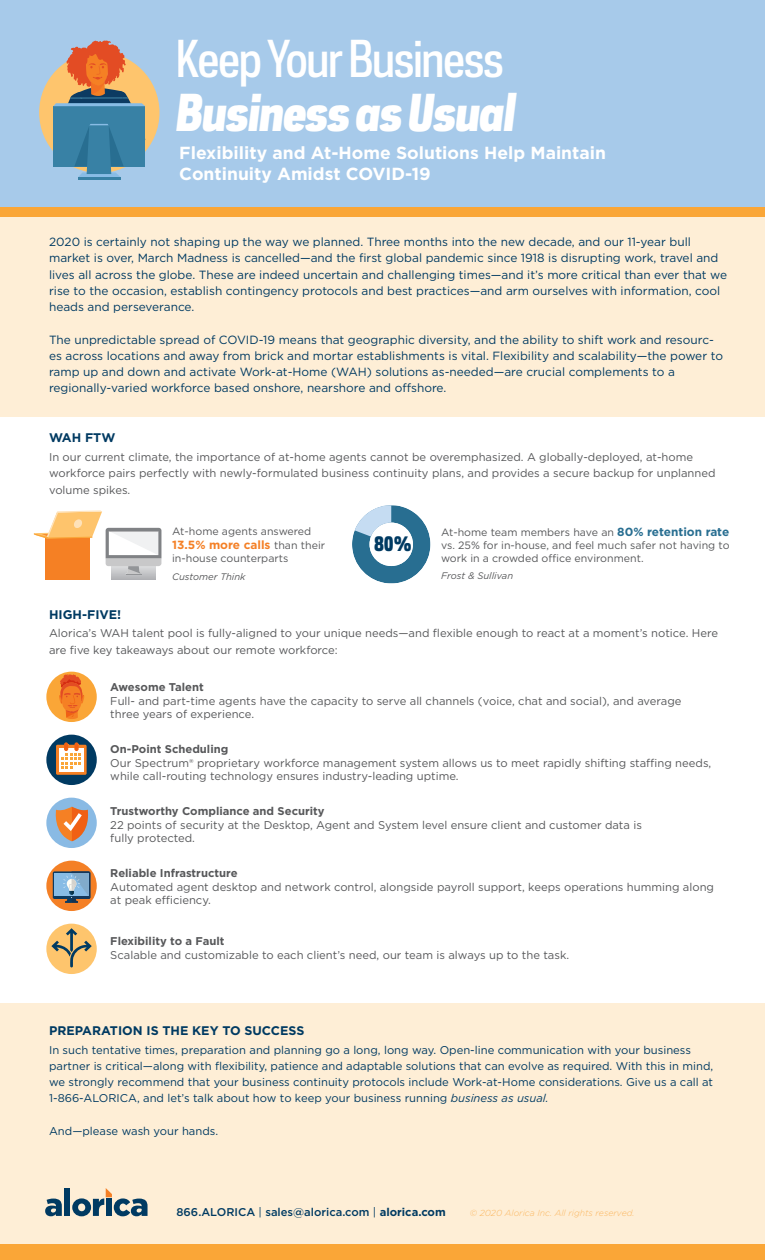
<style>
.page{position:relative;width:765px;height:1260px;background:#fff}
.page>*{position:absolute;margin:0;border:0;box-sizing:border-box;transform-origin:0 0}
.t1{font:500 47.75px/53.8px "Polaris Condensed";letter-spacing:-.03em;color:#fff}
.t2{font:800 19.12px "Polaris Condensed";color:#003a62}
.t3{font:700 17.5px/21px "Gotham";color:#fff}
.t4{font:700 12.5px "Gotham";color:#003a62}
.t5{font:11.88px/16.2px "Gotham";color:#003a62}
.t6{font:700 11.88px "Gotham";color:#f48026}
.t7{font:11.25px/13.5px "Gotham";color:#57585a}
.t8{font:11.25px/16.2px "Gotham";color:#003a62}
.t9{font:500 11.25px "Gotham";color:#003a62}
.t10{font:10.62px/12.8px "Gotham";color:#57585a;text-align:justify}
.t11{font:italic 9.5px "Gotham";color:#57585a}
.t12{font:italic 300 8.75px "Gotham";color:#fbb65e}
.s1{font-weight:800;font-style:italic}
.s2{font-weight:400;font-size:10.62px;color:#57585a}
.s3{font-weight:700;font-size:11.88px;color:#286e91}
.s4{font-weight:700}
.s5{font-style:italic}
.s6{font-weight:400}
</style>
<div class="page">
<div style="left:0;top:0;width:765px;height:212px;background:#a7caea"></div>
<div style="left:0;top:214px;width:765px;height:202px;background:#feeed6"></div>
<div style="left:0;top:1003px;width:765px;height:256px;background:#feeed6"></div>
<div style="left:0;top:207px;width:765px;height:9px;background:#faa637"></div>
<div style="left:39px;top:52px;width:121px;height:121px;background:#fec56d;border-radius:50%"></div>
<hr style="left:78px;top:177px;width:42px;height:3px;background:#3881a5">
<svg style="left:52px;top:40px;width:95px;height:137px"></svg>
<div style="left:46px;top:672px;width:51px;height:50px;background:#faa637;border-radius:50%"></div>
<div style="left:46px;top:735px;width:51px;height:50px;background:#003a62;border-radius:50%"></div>
<div style="left:46px;top:798px;width:51px;height:50px;background:#89bae4;border-radius:50%"></div>
<div style="left:46px;top:861px;width:51px;height:50px;background:#f48026;border-radius:50%"></div>
<div style="left:46px;top:924px;width:51px;height:50px;background:#fec56d;border-radius:50%"></div>
<svg style="left:51px;top:928px;width:41px;height:40px"></svg>
<svg style="left:53px;top:871px;width:37px;height:28px"></svg>
<div style="left:55px;top:873px;width:34px;height:23px;background:#88bce5"></div>
<svg style="left:63px;top:871px;width:27px;height:32px"></svg>
<svg style="left:52px;top:807px;width:40px;height:34px"></svg>
<div style="left:56px;top:745px;width:31px;height:30px;background:#f58024"></div>
<div style="left:59px;top:748px;width:24px;height:24px;background:#fff"></div>
<svg style="left:61px;top:742px;width:20px;height:27px"></svg>
<svg style="left:59px;top:674px;width:25px;height:45px"></svg>
<div style="left:0;top:1244px;width:765px;height:16px;background:#faa637"></div>
<svg style="left:45px;top:1199px;width:17px;height:17px"></svg>
<div style="left:64px;top:1188px;width:6px;height:28px;background:#003a62"></div>
<svg style="left:72px;top:1188px;width:76px;height:28px"></svg>
<div style="left:46px;top:537px;width:44px;height:43px;background:#f58024"></div>
<svg style="left:34px;top:510px;width:127px;height:65px"></svg>
<svg style="left:352px;top:505px;width:78px;height:78px"></svg>
<p class="t1" style="left:176px;top:31px;width:342px">Keep Your Business<br><span class="s1">Business as Usual</span></p>
<p class="t3" style="left:179px;top:142px;width:428px">Flexibility and At-Home Solutions Help Maintain<br>Continuity Amidst COVID-19</p>
<p class="t5" style="left:49px;top:234px;width:680px">2020 is certainly not shaping up the way we planned. Three months into the new decade, and our 11-year bull market is over, March Madness is cancelled—and the first global pandemic since 1918 is disrupting work, travel and lives all across the globe. These are indeed uncertain and challenging times—and it’s more critical than ever that we rise to the occasion, establish contingency protocols and best practices—and arm ourselves with information, cool heads and perseverance.</p>
<p class="t5" style="left:49px;top:331px;width:675px">The unpredictable spread of COVID-19 means that geographic diversity, and the ability to shift work and resourc&shy;es across locations and away from brick and mortar establishments is vital. Flexibility and scalability—the power to ramp up and down and activate Work-at-Home (WAH) solutions as-needed—are crucial complements to a regionally-varied workforce based onshore, nearshore and offshore.</p>
<p class="t4" style="left:49px;top:430px;width:68px">WAH FTW</p>
<p class="t7" style="left:49px;top:449px;width:668px;line-height:16.2px">In our current climate, the importance of at-home agents cannot be overemphasized. A globally-deployed, at-home workforce pairs perfectly with newly-formulated business continuity plans, and provides a secure backup for unplanned volume spikes.</p>
<p class="t10" style="left:172px;top:525px;width:141px">At-home agents answered</p>
<p class="t6" style="left:172px;top:537px;width:154px">13.5% more calls <span class="s2">than their</span></p>
<p class="t10" style="left:172px;top:552px;width:118px">in-house counterparts</p>
<p class="t11" style="left:172px;top:570px;width:75px">Customer Think</p>
<p class="t2" style="left:374px;top:531px;width:39px">80%</p>
<p class="t10" style="left:441px;top:526px;width:290px">At-home team members have an <span class="s3">80% retention rate </span>vs. 25% for in-house, and feel much safer not having to work in a crowded office environment.</p>
<p class="t11" style="left:441px;top:570px;width:74px">Frost &amp; Sullivan</p>
<p class="t4" style="left:49px;top:606px;width:74px">HIGH-FIVE!</p>
<p class="t7" style="left:49px;top:625px;width:670px;line-height:16.2px">Alorica’s WAH talent pool is fully-aligned to your unique needs—and flexible enough to react at a moment’s notice. Here are five key takeaways about our remote workforce:</p>
<p class="t7" style="left:110px;top:680px;width:573px"><span class="s4">Awesome Talent<br></span>Full- and part-time agents have the capacity to serve all channels (voice, chat and social), and average three years of experience.</p>
<p class="t7" style="left:110px;top:742px;width:603px"><span class="s4">On-Point Scheduling<br></span>Our Spectrum® proprietary workforce management system allows us to meet rapidly shifting staffing needs, while call-routing technology ensures industry-leading uptime.</p>
<p class="t7" style="left:110px;top:804px;width:533px"><span class="s4">Trustworthy Compliance and Security<br></span>22 points of security at the Desktop, Agent and System level ensure client and customer data is fully protected.</p>
<p class="t7" style="left:110px;top:866px;width:605px"><span class="s4">Reliable Infrastructure<br></span>Automated agent desktop and network control, alongside payroll support, keeps operations humming along at peak efficiency.</p>
<p class="t7" style="left:110px;top:934px;width:460px"><span class="s4">Flexibility to a Fault<br></span>Scalable and customizable to each client’s need, our team is always up to the task.</p>
<p class="t4" style="left:49px;top:1022px;width:257px">PREPARATION IS THE KEY TO SUCCESS</p>
<p class="t8" style="left:49px;top:1041px;width:666px">In such tentative times, preparation and planning go a long, long way. Open-line communication with your business partner is critical—along with flexibility, patience and adaptable solutions that can evolve as required. With this in mind, we strongly recommend that your business continuity protocols include Work-at-Home considerations. Give us a call at 1-866-ALORICA, and let’s talk about how to keep your business running <span class="s5">business as usual.</span></p>
<p class="t8" style="left:49px;top:1123px;width:171px">And—please wash your hands.</p>
<p class="t9" style="left:176px;top:1205px;width:271px">866.ALORICA <span class="s6">|</span> sales@alorica.com <span class="s6">|</span> <span class="s4">alorica.com</span></p>
<p class="t12" style="left:470px;top:1207px;width:166px">© 2020 Alorica Inc. All rights reserved.</p>
</div>
